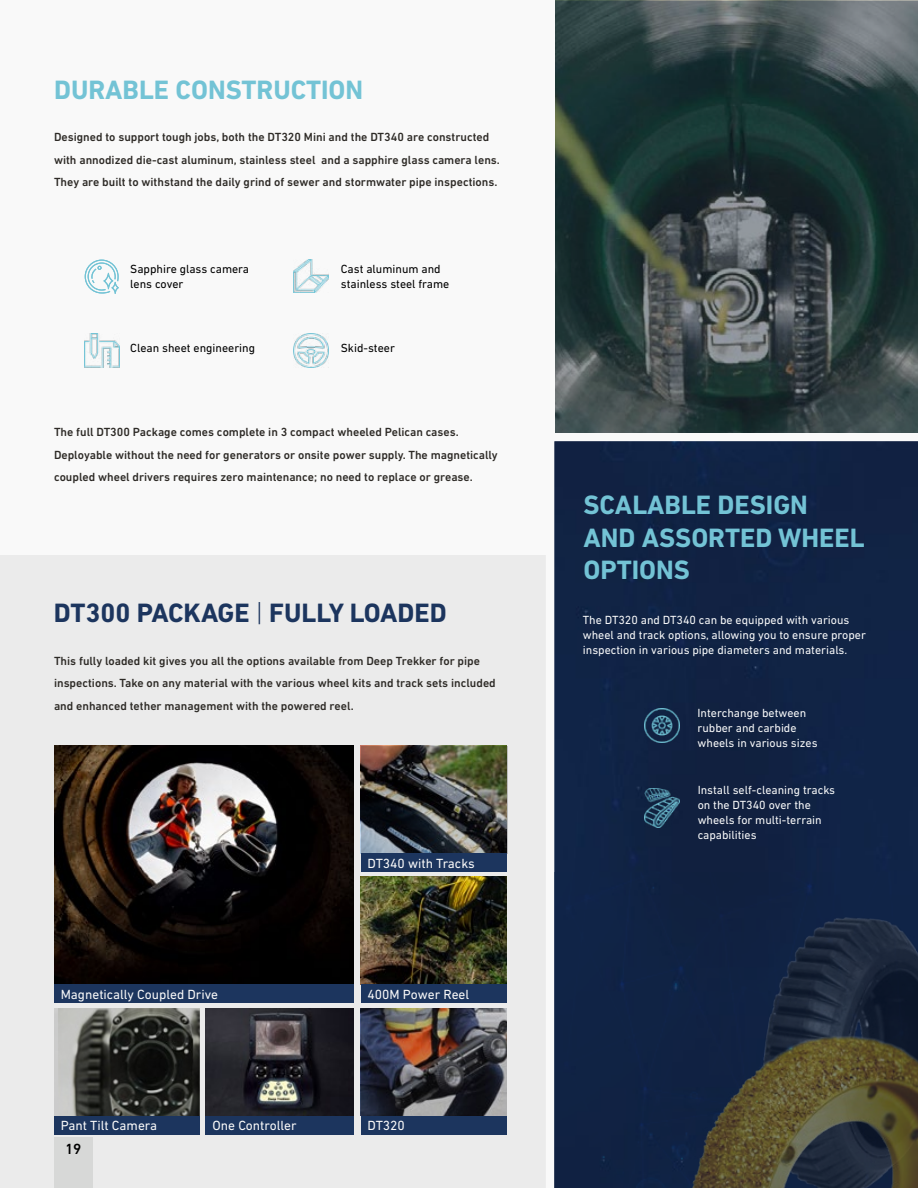
<style>
.page{position:relative;width:918px;height:1188px;background:#fff}
.page>*{position:absolute;margin:0;border:0;box-sizing:border-box;transform-origin:0 0}
.t1{font:700 27px/32.4px "DIN Next LT Pro";color:#73c3d5}
.t2{font:700 27px "DIN Next LT Pro";color:#1c355e}
.t3{font:500 15px "DIN Next LT Pro";color:#000}
.t4{font:13.5px "DIN Next LT Pro";color:#f9f9f9}
.t5{font:500 12px/22.5px "DIN Next LT Pro";color:#2d2a26}
.t6{font:12px/15px "DIN Next LT Pro";color:#f7f8f9}
.t7{font:12px/15px "DIN Next LT Pro";color:#000}
.s1{font-weight:300}
</style>
<div class="page">
<div style="left:1px;top:0;width:917px;height:1188px;background:#f9f9f9"></div>
<div style="left:0;top:556px;width:555px;height:632px;background:#ebebeb"></div>
<img style="left:54px;top:746px;width:300px;height:239px">
<div style="left:54px;top:985px;width:300px;height:18px;background:#1c355e"></div>
<div style="left:542px;top:441px;width:376px;height:747px;background:#112344"></div>
<img style="left:361px;top:877px;width:146px;height:108px">
<img style="left:206px;top:1008px;width:148px;height:108px">
<div style="left:206px;top:1116px;width:148px;height:18px;background:#1c355e"></div>
<div style="left:361px;top:1116px;width:146px;height:18px;background:#1c355e"></div>
<div style="left:361px;top:985px;width:146px;height:18px;background:#1c355e"></div>
<img style="left:361px;top:1008px;width:146px;height:108px">
<img style="left:54px;top:1008px;width:146px;height:108px">
<img style="left:361px;top:746px;width:147px;height:108px">
<div style="left:54px;top:1116px;width:146px;height:18px;background:#1c355e"></div>
<div style="left:361px;top:854px;width:146px;height:18px;background:#1c355e"></div>
<svg style="left:555px;top:1px;width:363px;height:432px;background:#324243"></svg>
<svg style="left:85px;top:260px;width:34px;height:34px"></svg>
<img style="left:294px;top:259px;width:34px;height:34px">
<img style="left:294px;top:333px;width:34px;height:35px">
<img style="left:84px;top:333px;width:35px;height:35px">
<img style="left:645px;top:789px;width:34px;height:38px">
<img style="left:645px;top:708px;width:34px;height:35px">
<img style="left:554px;top:872px;width:364px;height:316px">
<div style="left:54px;top:1137px;width:39px;height:51px;background:#d6d7d6"></div>
<h1 class="t1" style="left:54px;top:73px;width:311px">DURABLE CONSTRUCTION</h1>
<p class="t5" style="left:54px;top:126px;width:447px">Designed to support tough jobs, both the DT320 Mini and the DT340 are constructed with annodized die-cast aluminum, stainless steel and a sapphire glass camera lens.<br>They are built to withstand the daily grind of sewer and stormwater pipe inspections.</p>
<p class="t7" style="left:130px;top:262px;width:120px">Sapphire glass camera lens cover</p>
<p class="t7" style="left:341px;top:262px;width:110px">Cast aluminum and stainless steel frame</p>
<p class="t7" style="left:130px;top:340px;width:126px">Clean sheet engineering</p>
<p class="t7" style="left:341px;top:340px;width:56px">Skid-steer</p>
<p class="t5" style="left:54px;top:421px;width:445px">The full DT300 Package comes complete in 3 compact wheeled Pelican cases.<br>Deployable without the need for generators or onsite power supply. The magnetically coupled wheel drivers requires zero maintenance; no need to replace or grease.</p>
<h1 class="t2" style="left:54px;top:597px;width:394px">DT300 PACKAGE <span class="s1">|</span> FULLY LOADED</h1>
<p class="t5" style="left:54px;top:649px;width:443px">This fully loaded kit gives you all the options available from Deep Trekker for pipe inspections. Take on any material with the various wheel kits and track sets included and enhanced tether management with the powered reel.</p>
<p class="t4" style="left:61px;top:987px;width:159px">Magnetically Coupled Drive</p>
<p class="t4" style="left:368px;top:855px;width:109px">DT340 with Tracks</p>
<p class="t4" style="left:368px;top:986px;width:103px">400M Power Reel</p>
<p class="t4" style="left:61px;top:1118px;width:98px">Pant Tilt Camera</p>
<p class="t3" style="left:65px;top:1140px;width:18px">19</p>
<p class="t4" style="left:212px;top:1118px;width:86px">One Controller</p>
<p class="t4" style="left:368px;top:1118px;width:39px">DT320</p>
<h1 class="t1" style="left:583px;top:489px;width:283px">SCALABLE DESIGN<br>AND ASSORTED WHEEL<br>OPTIONS</h1>
<p class="t6" style="left:583px;top:612px;width:285px">The DT320 and DT340 can be equipped with various wheel and track options, allowing you to ensure proper inspection in various pipe diameters and materials.</p>
<p class="t6" style="left:698px;top:705px;width:122px">Interchange between rubber and carbide wheels in various sizes</p>
<p class="t6" style="left:698px;top:783px;width:139px">Install self-cleaning tracks on the DT340 over the wheels for multi-terrain capabilities</p>
</div>
